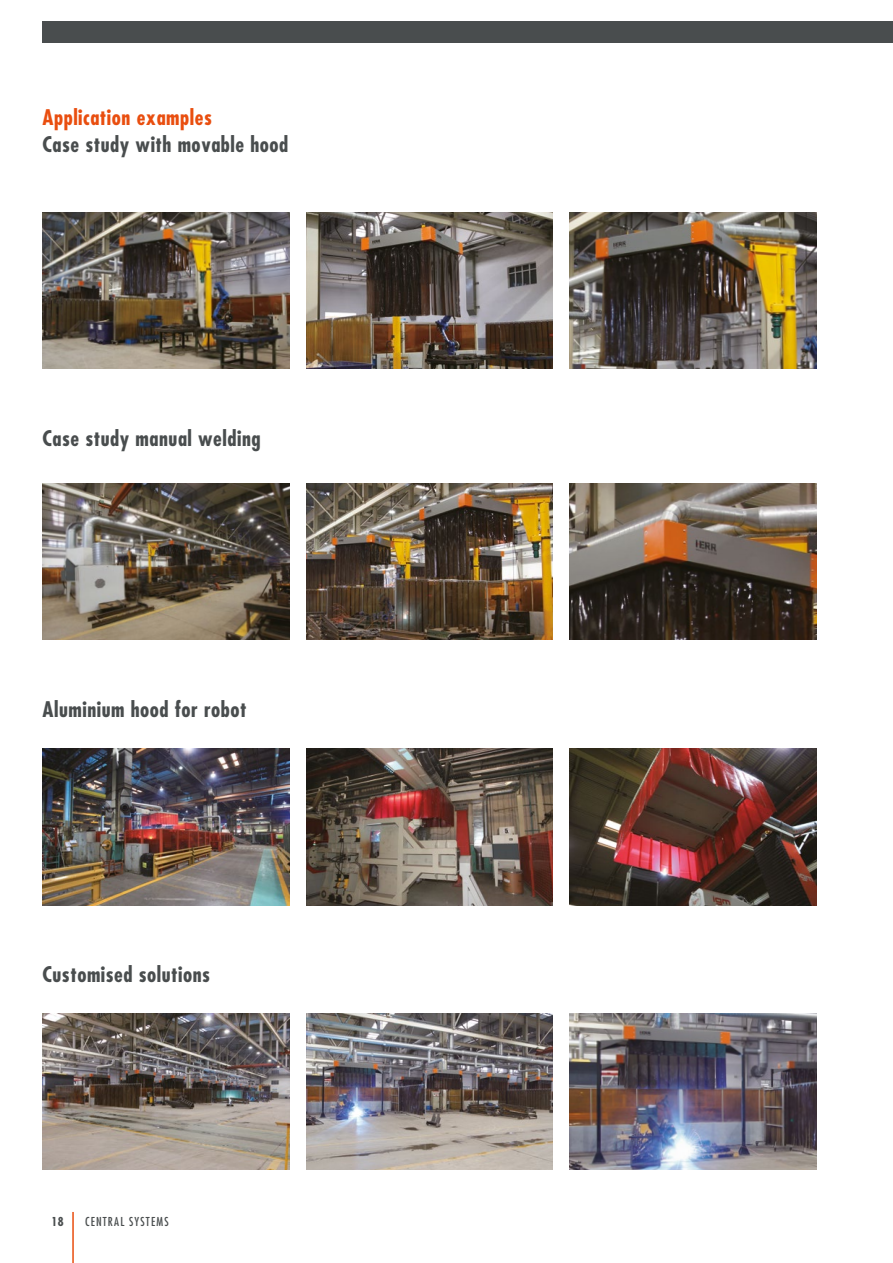
<style>
.page{position:relative;width:893px;height:1263px;background:#fff}
.page>*{position:absolute;margin:0;border:0;box-sizing:border-box;transform-origin:0 0}
.t1{font:700 condensed 21px "Futura";letter-spacing:.025em;color:#494d4e}
.t2{font:700 condensed 21px "Futura";letter-spacing:.025em;color:#e94e0f}
.t3{font:condensed 12px "Futura";letter-spacing:.1em;color:#494d4e}
.t4{font:700 condensed 12px "Futura";color:#494d4e}
</style>
<div class="page">
<div style="left:43px;top:21px;width:850px;height:22px;background:#494d4e"></div>
<hr style="left:72px;top:1212px;width:2px;height:51px;background:#e94e0f">
<img style="left:43px;top:213px;width:246px;height:156px">
<img style="left:306px;top:213px;width:247px;height:156px">
<img style="left:570px;top:213px;width:246px;height:156px">
<img style="left:43px;top:484px;width:246px;height:156px">
<img style="left:306px;top:484px;width:247px;height:156px">
<img style="left:570px;top:484px;width:246px;height:156px">
<img style="left:43px;top:749px;width:246px;height:156px">
<img style="left:306px;top:749px;width:247px;height:156px">
<img style="left:570px;top:749px;width:246px;height:156px">
<img style="left:43px;top:1013px;width:246px;height:157px">
<img style="left:306px;top:1013px;width:247px;height:157px">
<img style="left:570px;top:1013px;width:246px;height:157px">
<p class="t2" style="left:43px;top:103px;width:171px">Application examples</p>
<p class="t1" style="left:43px;top:130px;width:247px">Case study with movable hood</p>
<p class="t1" style="left:43px;top:425px;width:220px">Case study manual welding</p>
<p class="t1" style="left:43px;top:696px;width:206px">Aluminium hood for robot</p>
<p class="t1" style="left:43px;top:961px;width:169px">Customised solutions</p>
<p class="t4" style="left:51px;top:1213px;width:14px">18</p>
<p class="t3" style="left:85px;top:1214px;width:85px">CENTRAL SYSTEMS</p>
</div>
